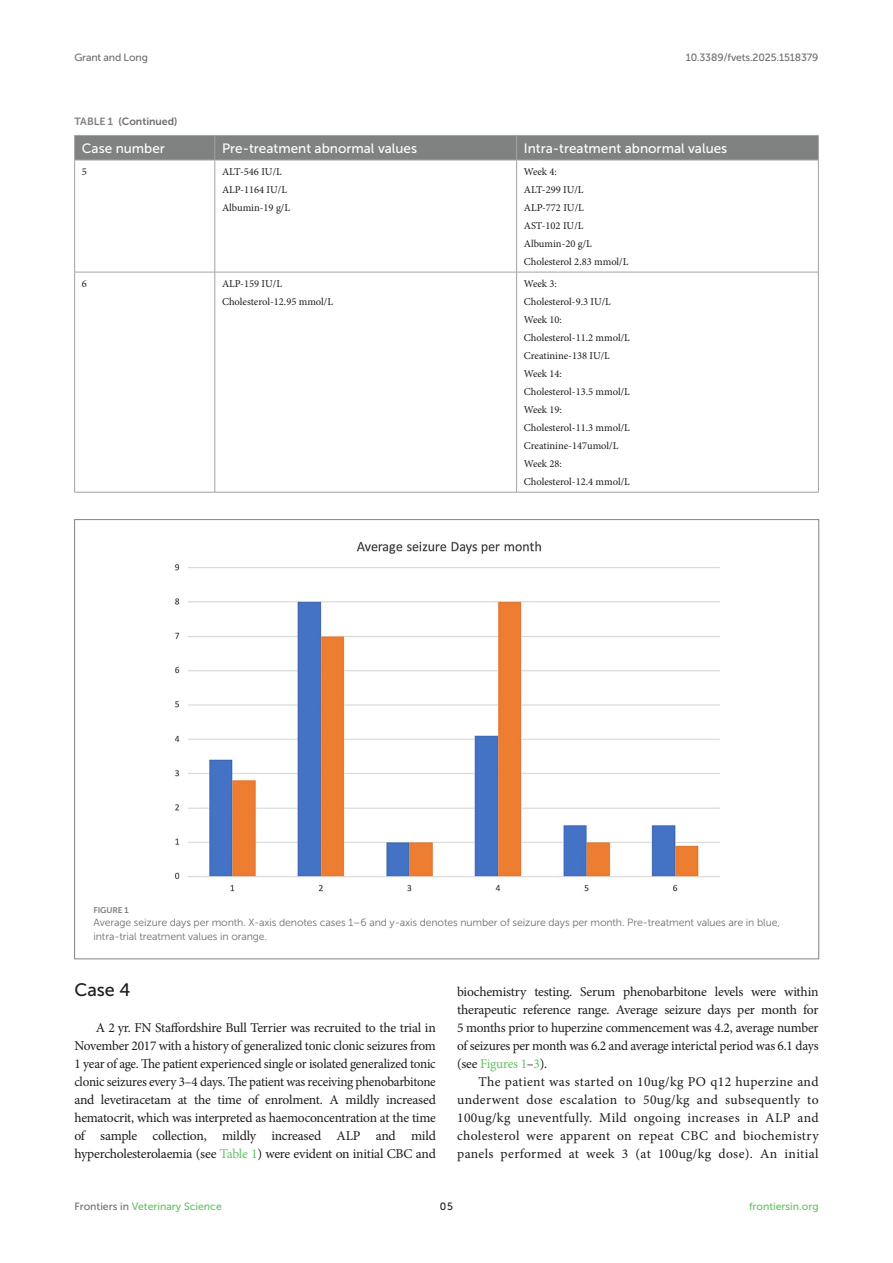
<style>
.page{position:relative;width:893px;height:1263px;background:#fff}
.page>*{position:absolute;margin:0;border:0;box-sizing:border-box;transform-origin:0 0}
.HEAD_2{font:18px "Museo Sans 500";color:#1b1c1b}
.TEXT{font:13.5px/18px "Minion Pro";letter-spacing:-.015em;color:#1b1c1b;text-align:justify}
.TB_CH{font:13.5px "Museo Sans 500";color:#fff}
.TB_TX{font:10.5px "Minion Pro";color:#1b1c1b}
.FIG_LEG{font:10.5px/13.5px "Museo Sans 300";letter-spacing:-.01em;color:#706f70}
.t1{font:10.5px "Museo Sans 500";color:#65c161}
.t2{font:10.5px "Museo Sans 500";letter-spacing:-.015em;color:#706f70}
.TT_NO_RULE{font:10.5px "Museo Sans 700";color:#706f70}
.t3{font:10.5px "Museo Sans 500";color:#1b1c1b}
.FIG_HD{font:8.25px "Museo Sans 700";letter-spacing:-.01em;color:#7e7f7f}
.s1{color:#7e7f7f}
.s2{color:#65c161}
.s3{color:#706f70}
</style>
<div class="page">
<hr style="left:215px;top:272px;width:302px;height:1px;background:#a2a3a3">
<hr style="left:215px;top:492px;width:302px;height:1px;background:#a2a3a3">
<hr style="left:516px;top:160px;width:1px;height:112px;background:#a2a3a3">
<hr style="left:818px;top:160px;width:1px;height:112px;background:#a2a3a3">
<hr style="left:517px;top:272px;width:302px;height:1px;background:#a2a3a3">
<hr style="left:516px;top:272px;width:1px;height:220px;background:#a2a3a3">
<hr style="left:818px;top:272px;width:1px;height:220px;background:#a2a3a3">
<hr style="left:517px;top:492px;width:302px;height:1px;background:#a2a3a3">
<hr style="left:74px;top:160px;width:1px;height:112px;background:#a2a3a3">
<hr style="left:215px;top:160px;width:1px;height:112px;background:#a2a3a3">
<hr style="left:74px;top:272px;width:141px;height:1px;background:#a2a3a3">
<hr style="left:74px;top:272px;width:1px;height:220px;background:#a2a3a3">
<hr style="left:215px;top:272px;width:1px;height:220px;background:#a2a3a3">
<hr style="left:74px;top:492px;width:141px;height:1px;background:#a2a3a3">
<hr style="left:215px;top:160px;width:302px;height:1px;background:#a2a3a3">
<hr style="left:517px;top:160px;width:302px;height:1px;background:#a2a3a3">
<svg style="left:74px;top:135px;width:745px;height:25px;background:#828383"></svg>
<hr style="left:74px;top:160px;width:141px;height:1px;background:#a2a3a3">
<img style="left:174px;top:541px;width:546px;height:351px">
<p class="t2" style="left:74px;top:51px;width:75px">Grant and Long</p>
<p class="t2" style="left:686px;top:51px;width:134px">10.3389/fvets.2025.1518379</p>
<p class="TT_NO_RULE" style="left:74px;top:115px;width:105px"><span class="s1">TABLE 1</span> (Continued)</p>
<p class="TB_CH" style="left:82px;top:141px;width:85px">Case number</p>
<p class="TB_CH" style="left:222px;top:141px;width:197px">Pre-treatment abnormal values</p>
<p class="TB_CH" style="left:524px;top:141px;width:205px">Intra-treatment abnormal values</p>
<p class="TB_TX" style="left:82px;top:164px;width:7px">5</p>
<p class="TB_TX" style="left:222px;top:164px;width:61px">ALT-546 IU/L</p>
<p class="TB_TX" style="left:222px;top:182px;width:67px">ALP-1164 IU/L</p>
<p class="TB_TX" style="left:222px;top:200px;width:70px">Albumin-19 g/L</p>
<p class="TB_TX" style="left:524px;top:164px;width:35px">Week 4:</p>
<p class="TB_TX" style="left:524px;top:182px;width:61px">ALT-299 IU/L</p>
<p class="TB_TX" style="left:524px;top:200px;width:61px">ALP-772 IU/L</p>
<p class="TB_TX" style="left:524px;top:218px;width:61px">AST-102 IU/L</p>
<p class="TB_TX" style="left:524px;top:236px;width:70px">Albumin-20 g/L</p>
<p class="TB_TX" style="left:524px;top:254px;width:106px">Cholesterol 2.83 mmol/L</p>
<p class="TB_TX" style="left:82px;top:277px;width:7px">6</p>
<p class="TB_TX" style="left:222px;top:277px;width:61px">ALP-159 IU/L</p>
<p class="TB_TX" style="left:222px;top:295px;width:112px">Cholesterol-12.95 mmol/L</p>
<p class="TB_TX" style="left:524px;top:277px;width:35px">Week 3:</p>
<p class="TB_TX" style="left:524px;top:295px;width:89px">Cholesterol-9.3 IU/L</p>
<p class="TB_TX" style="left:524px;top:313px;width:40px">Week 10:</p>
<p class="TB_TX" style="left:524px;top:331px;width:107px">Cholesterol-11.2 mmol/L</p>
<p class="TB_TX" style="left:524px;top:349px;width:88px">Creatinine-138 IU/L</p>
<p class="TB_TX" style="left:524px;top:367px;width:40px">Week 14:</p>
<p class="TB_TX" style="left:524px;top:385px;width:107px">Cholesterol-13.5 mmol/L</p>
<p class="TB_TX" style="left:524px;top:403px;width:40px">Week 19:</p>
<p class="TB_TX" style="left:524px;top:421px;width:107px">Cholesterol-11.3 mmol/L</p>
<p class="TB_TX" style="left:524px;top:439px;width:96px">Creatinine-147umol/L</p>
<p class="TB_TX" style="left:524px;top:457px;width:40px">Week 28:</p>
<p class="TB_TX" style="left:524px;top:475px;width:107px">Cholesterol-12.4 mmol/L</p>
<p class="FIG_HD" style="left:94px;top:905px;width:37px">FIGURE 1</p>
<p class="FIG_LEG" style="left:94px;top:916px;width:688px">Average seizure days per month. X-axis denotes cases 1–6 and y-axis denotes number of seizure days per month. Pre-treatment values are in blue, intra-trial treatment values in orange.</p>
<p class="HEAD_2" style="left:74px;top:980px;width:58px">Case 4</p>
<p class="TEXT" style="left:74px;top:1019px;width:363px;text-indent:21px">A 2 yr. FN Staffordshire Bull Terrier was recruited to the trial in November 2017 with a history of generalized tonic clonic seizures from 1 year of age. The patient experienced single or isolated generalized tonic clonic seizures every 3–4 days. The patient was receiving phenobarbitone and levetiracetam at the time of enrolment. A mildly increased hematocrit, which was interpreted as haemoconcentration at the time of sample collection, mildly increased ALP and mild hypercholesterolaemia (see <span class="s2">Table 1</span>) were evident on initial CBC and</p>
<p class="TEXT" style="left:457px;top:983px;width:363px">biochemistry testing. Serum phenobarbitone levels were within therapeutic reference range. Average seizure days per month for 5 months prior to huperzine commencement was 4.2, average number of seizures per month was 6.2 and average interictal period was 6.1 days (see <span class="s2">Figures 1</span>–<span class="s2">3</span>).</p>
<p class="TEXT" style="left:457px;top:1073px;width:363px;text-indent:21px">The patient was started on 10ug/kg PO q12 huperzine and underwent dose escalation to 50ug/kg and subsequently to 100ug/kg uneventfully. Mild ongoing increases in ALP and cholesterol were apparent on repeat CBC and biochemistry panels performed at week 3 (at 100ug/kg dose). An initial</p>
<p class="t1" style="left:74px;top:1200px;width:149px"><span class="s3">Frontiers in</span> Veterinary Science</p>
<p class="t3" style="left:440px;top:1200px;width:14px">05</p>
<p class="t1" style="left:749px;top:1200px;width:71px">frontiersin.org</p>
</div>
